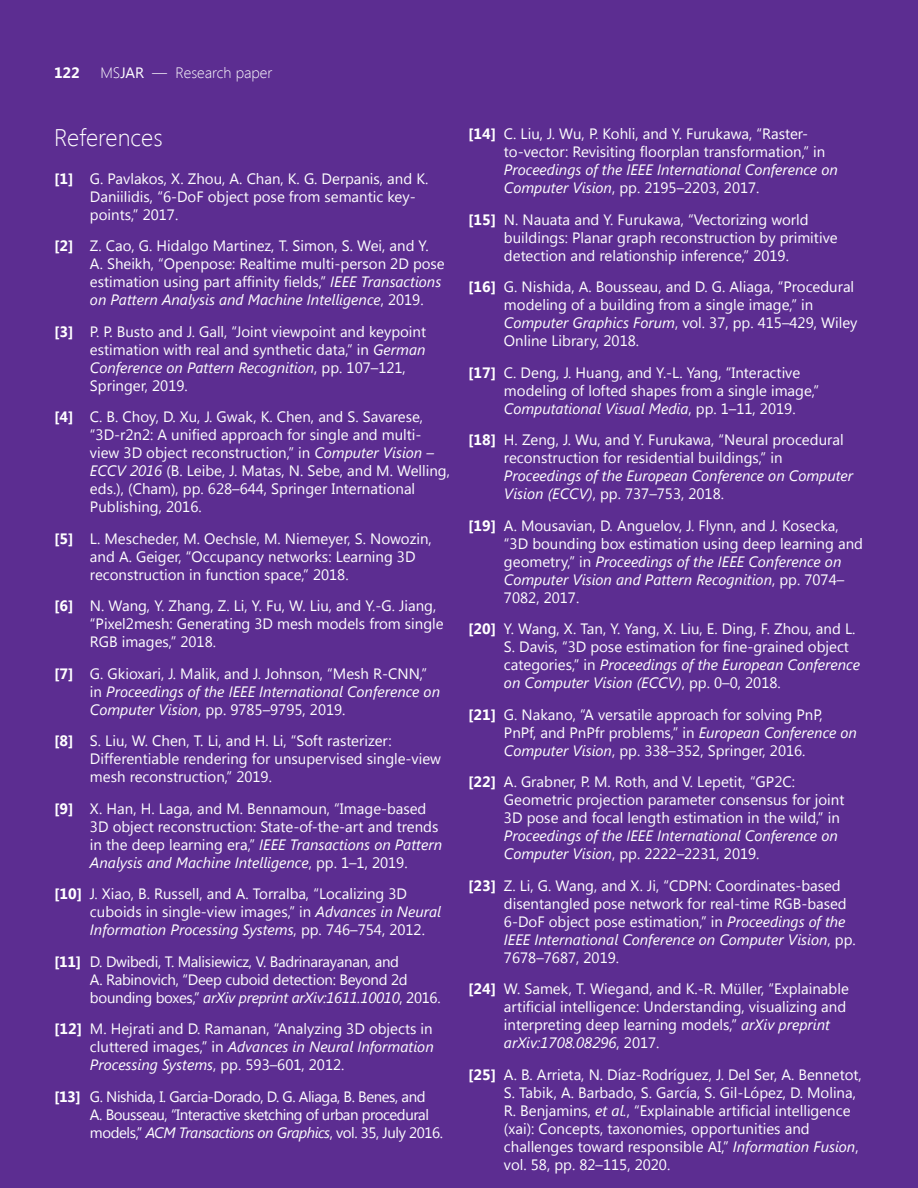
<style>
.page{position:relative;width:918px;height:1188px;background:#5c2d91}
.page>*{position:absolute;margin:0;border:0;box-sizing:border-box;transform-origin:0 0}
.References_title{font:300 24px "Segoe UI";color:#fff}
.t1{font:15px/18px "Segoe UI";color:#fff}
.t2{font:15px/18px "Segoe UI";letter-spacing:-.03em;color:#fff}
.t3{font:15px/18px "Segoe UI";letter-spacing:-.02em;color:#fff}
.t4{font:300 15px "Segoe UI";color:#fff}
.t5{font:700 15px "Segoe UI";color:#fff}
.s1{font-weight:400}
.s2{font-weight:700}
.s3{font-style:italic}
</style>
<div class="page">
<p class="t5" style="left:54px;top:62px;width:27px">122</p>
<p class="t4" style="left:100px;top:63px;width:174px">MS<span class="s1">JAR</span> — Research paper</p>
<p class="References_title" style="left:54px;top:121px;width:110px">References</p>
<p class="t1" style="left:90px;top:169px;width:340px;text-indent:-36px"><span class="s2">[1]</span> G. Pavlakos, X. Zhou, A. Chan, K. G. Derpanis, and K.<br>Daniilidis, “6-DoF object pose from semantic key&shy;points,” 2017.</p>
<p class="t1" style="left:90px;top:236px;width:356px;text-indent:-36px"><span class="s2">[2]</span> Z. Cao, G. Hidalgo Martinez, T. Simon, S. Wei, and Y.<br>A. Sheikh, “Openpose: Realtime multi-person 2D pose estimation using part affinity fields,” <span class="s3">IEEE Transactions on Pattern Analysis and Machine Intelligence</span>, 2019.</p>
<p class="t1" style="left:90px;top:322px;width:338px;text-indent:-36px"><span class="s2">[3]</span> P. P. Busto and J. Gall, “Joint viewpoint and keypoint estimation with real and synthetic data,” in <span class="s3">German Conference on Pattern Recognition</span>, pp. 107–121, Springer, 2019.</p>
<p class="t1" style="left:90px;top:407px;width:362px;text-indent:-36px"><span class="s2">[4]</span> C. B. Choy, D. Xu, J. Gwak, K. Chen, and S. Savarese, “3D-r2n2: A unified approach for single and multi&shy;view 3D object reconstruction,” in <span class="s3">Computer Vision – ECCV 2016</span> (B. Leibe, J. Matas, N. Sebe, and M. Welling, eds.), (Cham), pp. 628–644, Springer International Publishing, 2016.</p>
<p class="t1" style="left:90px;top:529px;width:343px;text-indent:-36px"><span class="s2">[5]</span> L. Mescheder, M. Oechsle, M. Niemeyer, S. Nowozin, and A. Geiger, “Occupancy networks: Learning 3D reconstruction in function space,” 2018.</p>
<p class="t1" style="left:90px;top:596px;width:355px;text-indent:-36px"><span class="s2">[6]</span> N. Wang, Y. Zhang, Z. Li, Y. Fu, W. Liu, and Y.-G. Jiang, “Pixel2mesh: Generating 3D mesh models from single<br>RGB images,” 2018.</p>
<p class="t1" style="left:90px;top:664px;width:352px;text-indent:-36px"><span class="s2">[7]</span> G. Gkioxari, J. Malik, and J. Johnson, “Mesh R-CNN,” in <span class="s3">Proceedings of the IEEE International Conference on<br>Computer Vision</span>, pp. 9785–9795, 2019.</p>
<p class="t1" style="left:90px;top:731px;width:353px;text-indent:-36px"><span class="s2">[8]</span> S. Liu, W. Chen, T. Li, and H. Li, “Soft rasterizer:<br>Differentiable rendering for unsupervised single-view mesh reconstruction,” 2019.</p>
<p class="t1" style="left:90px;top:799px;width:354px;text-indent:-36px"><span class="s2">[9]</span> X. Han, H. Laga, and M. Bennamoun, “Image-based 3D object reconstruction: State-of-the-art and trends in the deep learning era,” <span class="s3">IEEE Transactions on Pattern Analysis and Machine Intelligence</span>, pp. 1–1, 2019.</p>
<p class="t1" style="left:90px;top:884px;width:353px;text-indent:-36px"><span class="s2">[10]</span> J. Xiao, B. Russell, and A. Torralba, “Localizing 3D cuboids in single-view images,” in <span class="s3">Advances in Neural<br>Information Processing Systems</span>, pp. 746–754, 2012.</p>
<p class="t3" style="left:90px;top:952px;width:352px;text-indent:-36px"><span class="s2">[11]</span> D. Dwibedi, T. Malisiewicz, V. Badrinarayanan, and<br>A. Rabinovich, “Deep cuboid detection: Beyond 2d bounding boxes,” <span class="s3">arXiv preprint arXiv:1611.10010</span>, 2016.</p>
<p class="t1" style="left:90px;top:1019px;width:345px;text-align:justify;text-indent:-36px"><span class="s2">[12]</span> M. Hejrati and D. Ramanan, “Analyzing 3D objects in cluttered images,” in <span class="s3">Advances in Neural Information Processing Systems</span>, pp. 593–601, 2012.</p>
<p class="t2" style="left:90px;top:1087px;width:354px;text-indent:-36px"><span class="s2">[13]</span> G. Nishida, I. Garcia-Dorado, D. G. Aliaga, B. Benes, and<br>A. Bousseau, “Interactive sketching of urban procedural models,” <span class="s3">ACM Transactions on Graphics</span>, vol. 35, July 2016.</p>
<p class="t1" style="left:504px;top:124px;width:335px;text-indent:-36px"><span class="s2">[14]</span> C. Liu, J. Wu, P. Kohli, and Y. Furukawa, “Raster&shy;to-vector: Revisiting floorplan transformation,” in <span class="s3">Proceedings of the IEEE International Conference on Computer Vision</span>, pp. 2195–2203, 2017.</p>
<p class="t1" style="left:504px;top:210px;width:335px;text-indent:-36px"><span class="s2">[15]</span> N. Nauata and Y. Furukawa, “Vectorizing world buildings: Planar graph reconstruction by primitive detection and relationship inference,” 2019.</p>
<p class="t1" style="left:504px;top:277px;width:355px;text-indent:-36px"><span class="s2">[16]</span> G. Nishida, A. Bousseau, and D. G. Aliaga, “Procedural modeling of a building from a single image,” in <span class="s3">Computer Graphics Forum</span>, vol. 37, pp. 415–429, Wiley Online Library, 2018.</p>
<p class="t1" style="left:504px;top:363px;width:317px;text-indent:-36px"><span class="s2">[17]</span> C. Deng, J. Huang, and Y.-L. Yang, “Interactive modeling of lofted shapes from a single image,”<br><span class="s3">Computational Visual Media</span>, pp. 1–11, 2019.</p>
<p class="t1" style="left:504px;top:430px;width:351px;text-indent:-36px"><span class="s2">[18]</span> H. Zeng, J. Wu, and Y. Furukawa, “Neural procedural reconstruction for residential buildings,” in <span class="s3">Proceedings of the European Conference on Computer Vision (ECCV)</span>, pp. 737–753, 2018.</p>
<p class="t1" style="left:504px;top:516px;width:361px;text-indent:-36px"><span class="s2">[19]</span> A. Mousavian, D. Anguelov, J. Flynn, and J. Kosecka, “3D bounding box estimation using deep learning and geometry,” in <span class="s3">Proceedings of the IEEE Conference on Computer Vision and Pattern Recognition</span>, pp. 7074– 7082, 2017.</p>
<p class="t1" style="left:504px;top:619px;width:357px;text-indent:-36px"><span class="s2">[20]</span> Y. Wang, X. Tan, Y. Yang, X. Liu, E. Ding, F. Zhou, and L.<br>S. Davis, “3D pose estimation for fine-grained object categories,” in <span class="s3">Proceedings of the European Conference on Computer Vision (ECCV)</span>, pp. 0–0, 2018.</p>
<p class="t1" style="left:504px;top:705px;width:354px;text-indent:-36px"><span class="s2">[21]</span> G. Nakano, “A versatile approach for solving PnP,<br>PnPf, and PnPfr problems,” in <span class="s3">European Conference on<br>Computer Vision</span>, pp. 338–352, Springer, 2016.</p>
<p class="t1" style="left:504px;top:772px;width:342px;text-indent:-36px"><span class="s2">[22]</span> A. Grabner, P. M. Roth, and V. Lepetit, “GP2C:<br>Geometric projection parameter consensus for joint 3D pose and focal length estimation in the wild,” in <span class="s3">Proceedings of the IEEE International Conference on Computer Vision</span>, pp. 2222–2231, 2019.</p>
<p class="t1" style="left:504px;top:876px;width:353px;text-indent:-36px"><span class="s2">[23]</span> Z. Li, G. Wang, and X. Ji, “CDPN: Coordinates-based disentangled pose network for real-time RGB-based 6-DoF object pose estimation,” in <span class="s3">Proceedings of the IEEE International Conference on Computer Vision</span>, pp.<br>7678–7687, 2019.</p>
<p class="t1" style="left:504px;top:979px;width:346px;text-indent:-36px"><span class="s2">[24]</span> W. Samek, T. Wiegand, and K.-R. Müller, “Explainable artificial intelligence: Understanding, visualizing and interpreting deep learning models,” <span class="s3">arXiv preprint arXiv:1708.08296</span>, 2017.</p>
<p class="t1" style="left:504px;top:1065px;width:359px;text-indent:-36px"><span class="s2">[25]</span> A. B. Arrieta, N. Díaz-Rodríguez, J. Del Ser, A. Bennetot, S. Tabik, A. Barbado, S. García, S. Gil-López, D. Molina, R. Benjamins, <span class="s3">et al.</span>, “Explainable artificial intelligence (xai): Concepts, taxonomies, opportunities and challenges toward responsible AI,” <span class="s3">Information Fusion</span>, vol. 58, pp. 82–115, 2020.</p>
</div>
